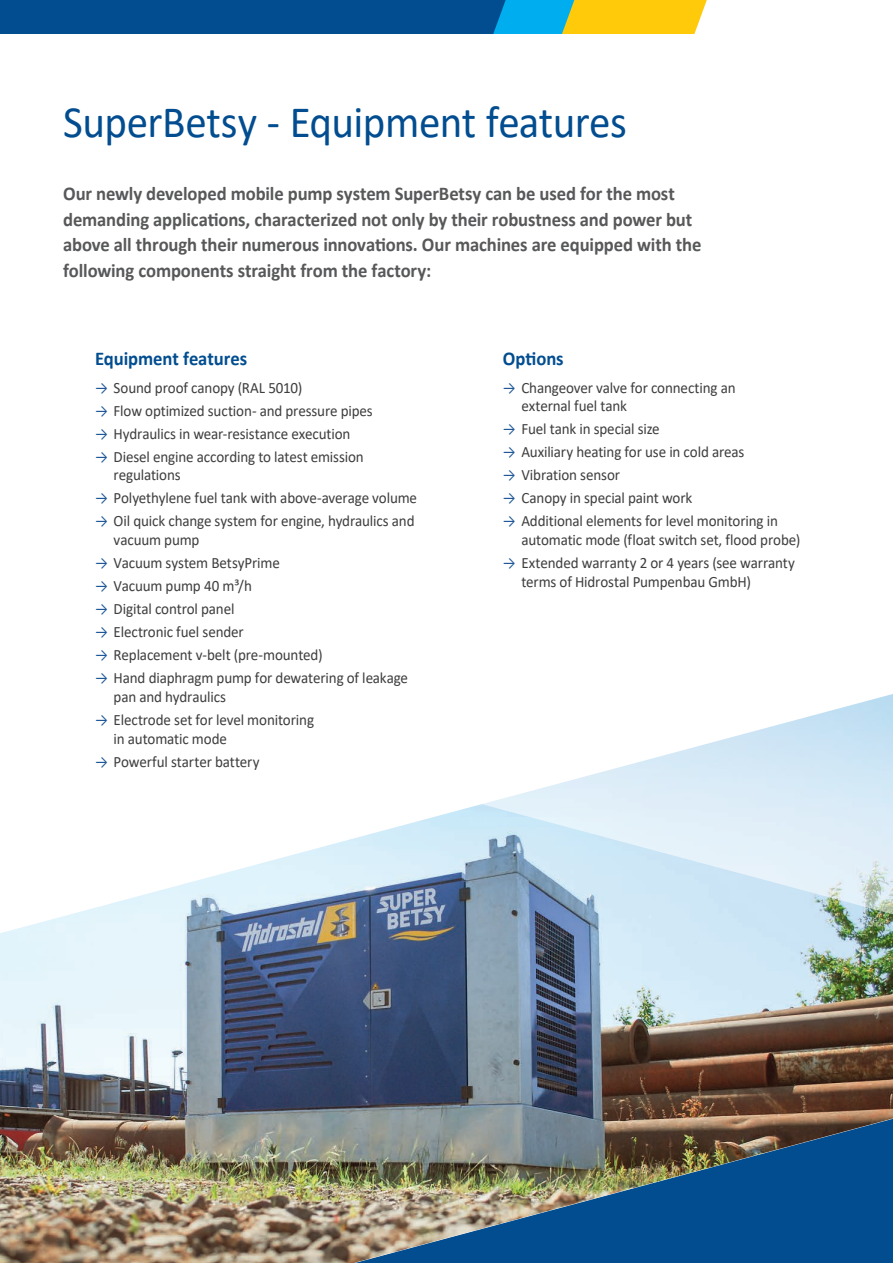
<style>
.page{position:relative;width:893px;height:1263px;background:#fff}
.page>*{position:absolute;margin:0;border:0;box-sizing:border-box;transform-origin:0 0}
.t1{font:45px "Calibri";letter-spacing:-.015em;color:#014d90;scale:.96 1}
.t2{font:700 19.5px/25.5px "Calibri";letter-spacing:-.005em;color:#57585a;scale:.96 1}
.t3{font:700 19.5px "Calibri";letter-spacing:-.005em;color:#014d90;scale:.96 1}
.t4{font:15.75px/18.8px "Calibri";letter-spacing:-.01em;color:#3e3e3f;scale:.96 1}
.s1{font-size:15px;color:#1f5898}
</style>
<div class="page">
<svg style="left:0;top:0;width:707px;height:34px;background:#326f81"></svg>
<img style="left:0;top:831px;width:893px;height:432px">
<svg style="left:382px;top:694px;width:511px;height:220px"></svg>
<h1 class="t1" style="left:63px;top:91px;width:589px">SuperBetsy - Equipment features</h1>
<p class="t2" style="left:63px;top:181px;width:666px">Our newly developed mobile pump system SuperBetsy can be used for the most demanding applications, characterized not only by their robustness and power but above all through their numerous innovations. Our machines are equipped with the following components straight from the factory:</p>
<p class="t3" style="left:95px;top:345px;width:160px">Equipment features</p>
<p class="t4" style="left:95px;top:378px;width:217px"><span class="s1">→</span> Sound proof canopy (RAL 5010)</p>
<p class="t4" style="left:95px;top:401px;width:291px"><span class="s1">→</span> Flow optimized suction- and pressure pipes</p>
<p class="t4" style="left:95px;top:424px;width:268px"><span class="s1">→</span> Hydraulics in wear-resistance execution</p>
<p class="t4" style="left:114px;top:447px;width:262px;text-indent:-19px"><span class="s1">→</span> Diesel engine according to latest emission regulations</p>
<p class="t4" style="left:95px;top:488px;width:337px"><span class="s1">→</span> Polyethylene fuel tank with above-average volume</p>
<p class="t4" style="left:114px;top:511px;width:315px;text-indent:-19px"><span class="s1">→</span> Oil quick change system for engine, hydraulics and vacuum pump</p>
<p class="t4" style="left:95px;top:553px;width:194px"><span class="s1">→</span> Vacuum system BetsyPrime</p>
<p class="t4" style="left:95px;top:576px;width:165px"><span class="s1">→</span> Vacuum pump 40 m³/h</p>
<p class="t4" style="left:95px;top:599px;width:147px"><span class="s1">→</span> Digital control panel</p>
<p class="t4" style="left:95px;top:622px;width:157px"><span class="s1">→</span> Electronic fuel sender</p>
<p class="t4" style="left:95px;top:645px;width:239px"><span class="s1">→</span> Replacement v-belt (pre-mounted)</p>
<p class="t4" style="left:114px;top:668px;width:308px;text-indent:-19px"><span class="s1">→</span> Hand diaphragm pump for dewatering of leakage pan and hydraulics</p>
<p class="t4" style="left:114px;top:710px;width:210px;text-indent:-19px"><span class="s1">→</span> Electrode set for level monitoring in automatic mode</p>
<p class="t4" style="left:95px;top:752px;width:173px"><span class="s1">→</span> Powerful starter battery</p>
<p class="t3" style="left:503px;top:345px;width:65px">Options</p>
<p class="t4" style="left:521px;top:378px;width:225px;text-indent:-19px"><span class="s1">→</span> Changeover valve for connecting an external fuel tank</p>
<p class="t4" style="left:503px;top:419px;width:165px"><span class="s1">→</span> Fuel tank in special size</p>
<p class="t4" style="left:503px;top:442px;width:253px"><span class="s1">→</span> Auxiliary heating for use in cold areas</p>
<p class="t4" style="left:503px;top:465px;width:124px"><span class="s1">→</span> Vibration sensor</p>
<p class="t4" style="left:503px;top:488px;width:199px"><span class="s1">→</span> Canopy in special paint work</p>
<p class="t4" style="left:521px;top:511px;width:292px;text-indent:-19px"><span class="s1">→</span> Additional elements for level monitoring in automatic mode (float switch set, flood probe)</p>
<p class="t4" style="left:521px;top:553px;width:287px;text-indent:-19px"><span class="s1">→</span> Extended warranty 2 or 4 years (see warranty terms of Hidrostal Pumpenbau GmbH)</p>
</div>
